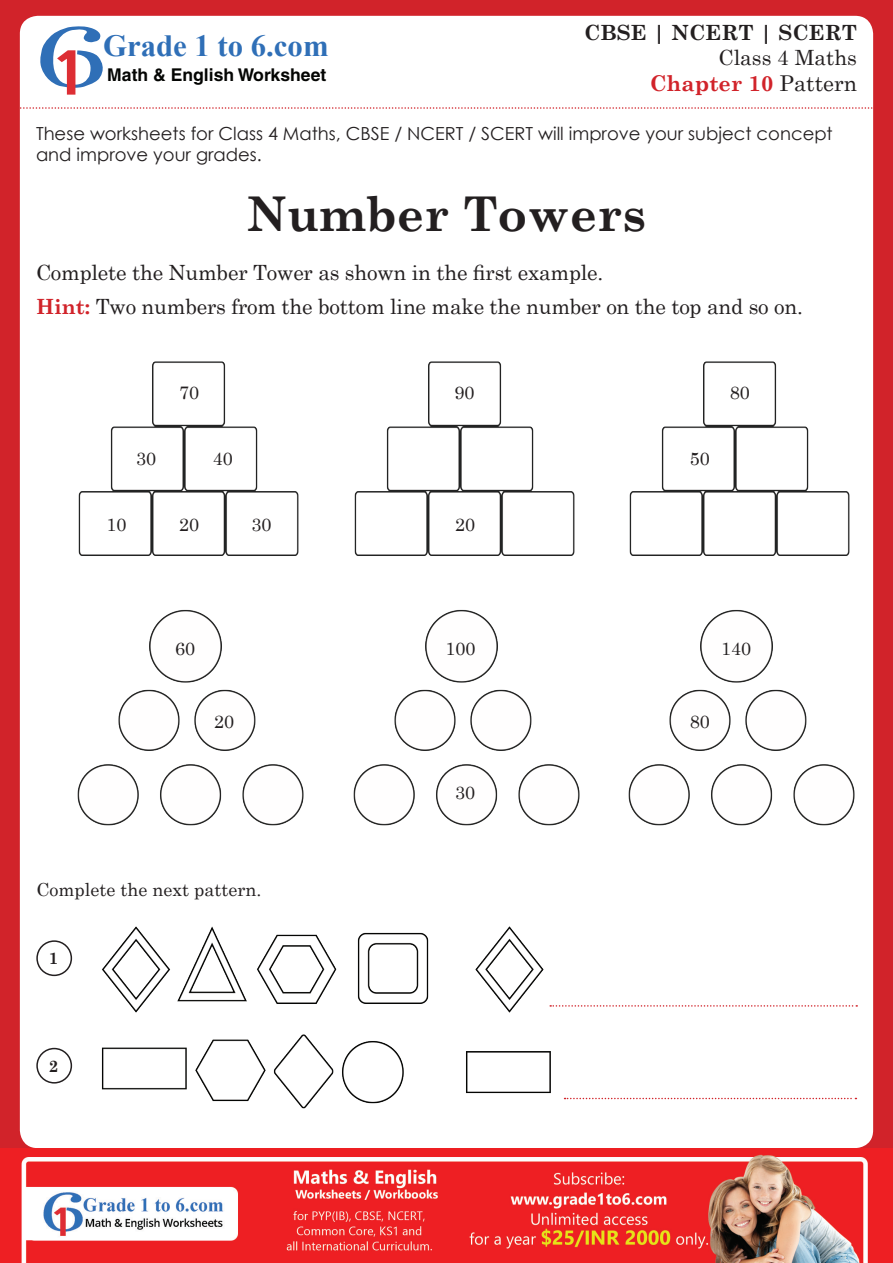
<style>
.page{position:relative;width:893px;height:1263px;background:#d1232a}
.page>*{position:absolute;margin:0;border:0;box-sizing:border-box;transform-origin:0 0}
.t1{font:700 48px "Century Schoolbook";color:#231f20}
.t2{font:700 30.75px "Times New Roman";color:#2f6fb7}
.t3{font:700 21.75px "Century Schoolbook";color:#d1232a}
.t4{font:21px "Century Schoolbook";letter-spacing:-.01em;color:#231f20}
.t5{font:700 21px "Century Schoolbook";color:#231f20}
.Notes{font:18px/21.6px "Century Gothic";color:#231f20}
.t6{font:18px "Century Schoolbook";color:#231f20}
.t7{font:700 17.55px "Helvetica LT Std";color:#040503}
.t8{font:700 16.5px "Century Schoolbook";color:#231f20}
.s1{font-weight:400;color:#231f20}
.s2{font-weight:700;color:#d1232a}
</style>
<div class="page">
<div style="left:20px;top:16px;width:853px;height:1132px;background:#fff;border-radius:18px"></div>
<svg style="left:40px;top:26px;width:63px;height:69px"></svg>
<img style="left:0;top:1148px;width:893px;height:115px">
<svg style="left:19px;top:107px;width:855px;height:2px"></svg>
<img style="left:78px;top:361px;width:221px;height:195px">
<img style="left:354px;top:361px;width:221px;height:195px">
<img style="left:629px;top:361px;width:221px;height:195px">
<img style="left:77px;top:609px;width:227px;height:217px">
<img style="left:353px;top:609px;width:227px;height:217px">
<img style="left:628px;top:609px;width:227px;height:217px">
<img style="left:102px;top:926px;width:448px;height:87px">
<svg style="left:550px;top:1005px;width:307px;height:2px"></svg>
<div style="left:36px;top:940px;width:36px;height:36px;border:2px solid #231f20;border-radius:50%"></div>
<img style="left:101px;top:1034px;width:732px;height:75px">
<svg style="left:565px;top:1098px;width:291px;height:1px"></svg>
<div style="left:36px;top:1048px;width:36px;height:35px;border:2px solid #231f20;border-radius:50%"></div>
<p class="t5" style="left:584px;top:16px;width:274px">CBSE | NCERT | SCERT</p>
<p class="t4" style="left:718px;top:40px;width:140px">Class 4 Maths</p>
<p class="t3" style="left:650px;top:67px;width:209px">Chapter 10 <span class="s1">Pattern</span></p>
<p class="Notes" style="left:36px;top:122px;width:798px">These worksheets for Class 4 Maths, CBSE / NCERT / SCERT will improve your subject concept and improve your grades.</p>
<h1 class="t1" style="left:247px;top:176px;width:401px">Number Towers</h1>
<p class="t4" style="left:36px;top:255px;width:569px">Complete the Number Tower as shown in the first example.</p>
<p class="t4" style="left:36px;top:289px;width:768px"><span class="s2">Hint:</span> Two numbers from the bottom line make the number on the top and so on.</p>
<h2 class="t2" style="left:103px;top:24px;width:227px">Grade 1 to 6.com</h2>
<p class="t7" style="left:107px;top:64px;width:220px">Math &amp; English Worksheet</p>
<p class="t6" style="left:136px;top:443px;width:22px">30</p>
<p class="t6" style="left:179px;top:378px;width:22px">70</p>
<p class="t6" style="left:454px;top:378px;width:22px">90</p>
<p class="t6" style="left:730px;top:378px;width:22px">80</p>
<p class="t6" style="left:213px;top:443px;width:22px">40</p>
<p class="t6" style="left:690px;top:443px;width:22px">50</p>
<p class="t6" style="left:107px;top:509px;width:22px">10</p>
<p class="t6" style="left:179px;top:509px;width:22px">20</p>
<p class="t6" style="left:251px;top:509px;width:22px">30</p>
<p class="t6" style="left:175px;top:634px;width:22px">60</p>
<p class="t6" style="left:214px;top:707px;width:22px">20</p>
<p class="t6" style="left:36px;top:874px;width:227px">Complete the next pattern.</p>
<p class="t8" style="left:49px;top:945px;width:11px">1</p>
<p class="t8" style="left:49px;top:1053px;width:11px">2</p>
<p class="t6" style="left:455px;top:509px;width:22px">20</p>
<p class="t6" style="left:446px;top:634px;width:32px">100</p>
<p class="t6" style="left:721px;top:634px;width:32px">140</p>
<p class="t6" style="left:455px;top:777px;width:22px">30</p>
<p class="t6" style="left:690px;top:707px;width:22px">80</p>
</div>
